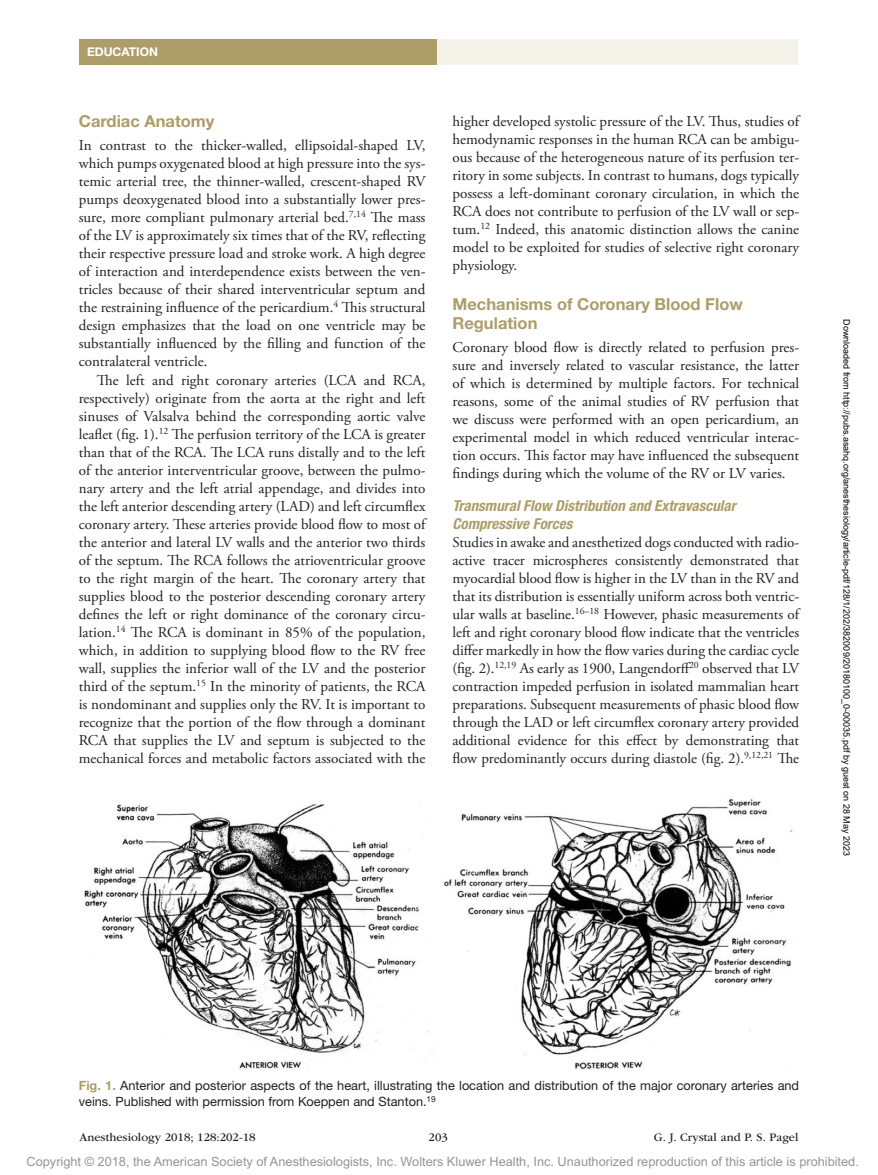
<style>
.page{position:relative;width:878px;height:1175px;background:#fff}
.page>*{position:absolute;margin:0;border:0;box-sizing:border-box;transform-origin:0 0}
.t1{font:700 16.5px/19.5px "Helvetica Neue LT Std";color:#ac9d69}
.t2{font:15px/18px "Adobe Garamond Pro";color:#231f20;text-align:justify}
.t3{font:italic 700 condensed 15px/18px "Helvetica Neue LT Std";color:#ac9d69}
.t4{font:12.75px/15.8px "Helvetica Neue LT Std";color:#231f20}
.t5{font:12.75px "Arial MT Std";color:#939598}
.t6{font:12px "ITC Garamond Std";color:#231f20}
.t7{font:700 12px "Helvetica Neue";color:#fff}
.t8{font:9px "Arial";color:#000}
.s1{font-weight:700;color:#ac9d69}
</style>
<div class="page">
<div style="left:432px;top:39px;width:365px;height:26px;background:#f5f2ea"></div>
<div style="left:79px;top:39px;width:357px;height:25px;background:#ac9d69"></div>
<img style="left:84px;top:799px;width:709px;height:271px">
<p class="t7" style="left:87px;top:45px;width:72px">EDUCATION</p>
<p class="t1" style="left:79px;top:111px;width:137px">Cardiac Anatomy</p>
<p class="t2" style="left:79px;top:137px;width:348px">In contrast to the thicker-walled, ellipsoidal-shaped LV, which pumps oxygenated blood at high pressure into the sys&shy;temic arterial tree, the thinner-walled, crescent-shaped RV pumps deoxygenated blood into a substantially lower pres&shy;sure, more compliant pulmonary arterial bed.<sup>7,14</sup> The mass of the LV is approximately six times that of the RV, reflecting their respective pressure load and stroke work. A high degree of interaction and interdependence exists between the ven&shy;tricles because of their shared interventricular septum and the restraining influence of the pericardium.<sup>4</sup> This structural design emphasizes that the load on one ventricle may be substantially influenced by the filling and function of the contralateral ventricle.</p>
<p class="t2" style="left:79px;top:371px;width:348px;text-indent:18px">The left and right coronary arteries (LCA and RCA, respectively) originate from the aorta at the right and left sinuses of Valsalva behind the corresponding aortic valve leaflet (fig. 1).<sup>12</sup> The perfusion territory of the LCA is greater than that of the RCA. The LCA runs distally and to the left of the anterior interventricular groove, between the pulmo&shy;nary artery and the left atrial appendage, and divides into the left anterior descending artery (LAD) and left circumflex coronary artery. These arteries provide blood flow to most of the anterior and lateral LV walls and the anterior two thirds of the septum. The RCA follows the atrioventricular groove to the right margin of the heart. The coronary artery that supplies blood to the posterior descending coronary artery defines the left or right dominance of the coronary circu&shy;lation.<sup>14</sup> The RCA is dominant in 85% of the population, which, in addition to supplying blood flow to the RV free wall, supplies the inferior wall of the LV and the posterior third of the septum.<sup>15</sup> In the minority of patients, the RCA is nondominant and supplies only the RV. It is important to recognize that the portion of the flow through a dominant RCA that supplies the LV and septum is subjected to the mechanical forces and metabolic factors associated with the</p>
<p class="t2" style="left:452px;top:113px;width:348px">higher developed systolic pressure of the LV. Thus, studies of hemodynamic responses in the human RCA can be ambigu&shy;ous because of the heterogeneous nature of its perfusion ter&shy;ritory in some subjects. In contrast to humans, dogs typically possess a left-dominant coronary circulation, in which the RCA does not contribute to perfusion of the LV wall or sep&shy;tum.<sup>12</sup> Indeed, this anatomic distinction allows the canine model to be exploited for studies of selective right coronary physiology.</p>
<p class="t1" style="left:452px;top:293px;width:292px">Mechanisms of Coronary Blood Flow<br>Regulation</p>
<p class="t2" style="left:452px;top:338px;width:348px">Coronary blood flow is directly related to perfusion pres&shy;sure and inversely related to vascular resistance, the latter of which is determined by multiple factors. For technical reasons, some of the animal studies of RV perfusion that we discuss were performed with an open pericardium, an experimental model in which reduced ventricular interac&shy;tion occurs. This factor may have influenced the subsequent findings during which the volume of the RV or LV varies.</p>
<p class="t3" style="left:452px;top:496px;width:285px">Transmural Flow Distribution and Extravascular<br>Compressive Forces</p>
<p class="t2" style="left:452px;top:533px;width:348px">Studies in awake and anesthetized dogs conducted with radio&shy;active tracer microspheres consistently demonstrated that myocardial blood flow is higher in the LV than in the RV and that its distribution is essentially uniform across both ventric&shy;ular walls at baseline.<sup>16–18</sup> However, phasic measurements of left and right coronary blood flow indicate that the ventricles differ markedly in how the flow varies during the cardiac cycle (fig. 2).<sup>12,19</sup> As early as 1900, Langendorff<sup>20</sup> observed that LV contraction impeded perfusion in isolated mammalian heart preparations. Subsequent measurements of phasic blood flow through the LAD or left circumflex coronary artery provided additional evidence for this effect by demonstrating that flow predominantly occurs during diastole (fig. 2).<sup>9,12,21</sup> The</p>
<p class="t8" style="left:850px;top:319px;width:538px;rotate:90deg">Downloaded from http://pubs.asahq.org/anesthesiology/article-pdf/128/1/202/382009/20180100_0-00035.pdf by guest on 28 May 2023</p>
<p class="t4" style="left:79px;top:1077px;width:722px"><span class="s1">Fig. 1.</span> Anterior and posterior aspects of the heart, illustrating the location and distribution of the major coronary arteries and veins. Published with permission from Koeppen and Stanton.<sup>19</sup></p>
<p class="t6" style="left:80px;top:1130px;width:177px">Anesthesiology 2018; 128:202-18</p>
<p class="t6" style="left:428px;top:1130px;width:21px">203</p>
<p class="t6" style="left:653px;top:1130px;width:146px">G. J. Crystal and P. S. Pagel</p>
<p class="t5" style="left:27px;top:1154px;width:833px">Copyright © 2018, the American Society of Anesthesiologists, Inc. Wolters Kluwer Health, Inc. Unauthorized reproduction of this article is prohibited.</p>
</div>
